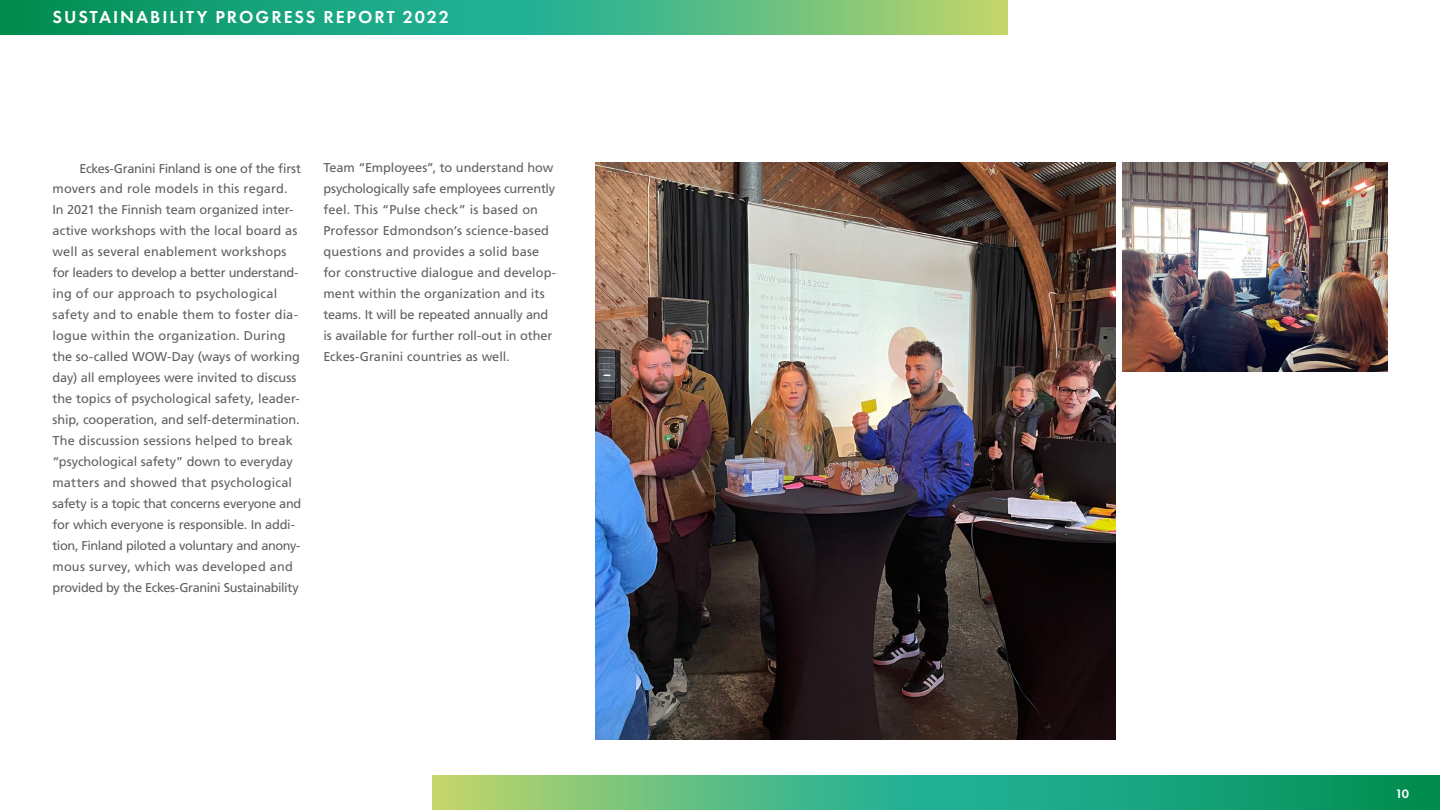
<style>
.page{position:relative;width:1440px;height:810px;background:#fff}
.page>*{position:absolute;margin:0;border:0;box-sizing:border-box;transform-origin:0 0}
.t1{font:600 18px "Futura PT";letter-spacing:.11em;color:#fff}
.t2{font:12.75px/21px "Frutiger LT Pro";color:#606060}
.t3{font:600 12.75px "Futura PT";color:#fff}
</style>
<div class="page">
<svg style="left:0;top:0;width:1008px;height:34px;background:#3db07b"></svg>
<svg style="left:432px;top:776px;width:1008px;height:34px;background:#3fb07b"></svg>
<img style="left:1122px;top:162px;width:266px;height:210px">
<img style="left:596px;top:162px;width:520px;height:578px">
<h1 class="t1" style="left:52px;top:5px;width:398px">SUSTAINABILITY PROGRESS REPORT 2022</h1>
<p class="t2" style="left:52px;top:158px;width:250px;text-indent:27px">Eckes-Granini Finland is one of the first movers and role models in this regard.<br>In 2021 the Finnish team organized inter&shy;active workshops with the local board as well as several enablement workshops for leaders to develop a better understand&shy;ing of our approach to psychological safety and to enable them to foster dia&shy;logue within the organization. During the so-called WOW-Day (ways of working day) all employees were invited to discuss the topics of psychological safety, leader&shy;ship, cooperation, and self-determination.<br>The discussion sessions helped to break “psychological safety” down to everyday matters and showed that psychological safety is a topic that concerns everyone and for which everyone is responsible. In addi&shy;tion, Finland piloted a voluntary and anony&shy;mous survey, which was developed and provided by the Eckes-Granini Sustainability</p>
<p class="t2" style="left:323px;top:157px;width:234px">Team “Employees”, to understand how psychologically safe employees currently feel. This “Pulse check” is based on Professor Edmondson’s science-based questions and provides a solid base for constructive dialogue and develop&shy;ment within the organization and its teams. It will be repeated annually and is available for further roll-out in other Eckes-Granini countries as well.</p>
<p class="t3" style="left:1395px;top:785px;width:15px">10</p>
</div>
